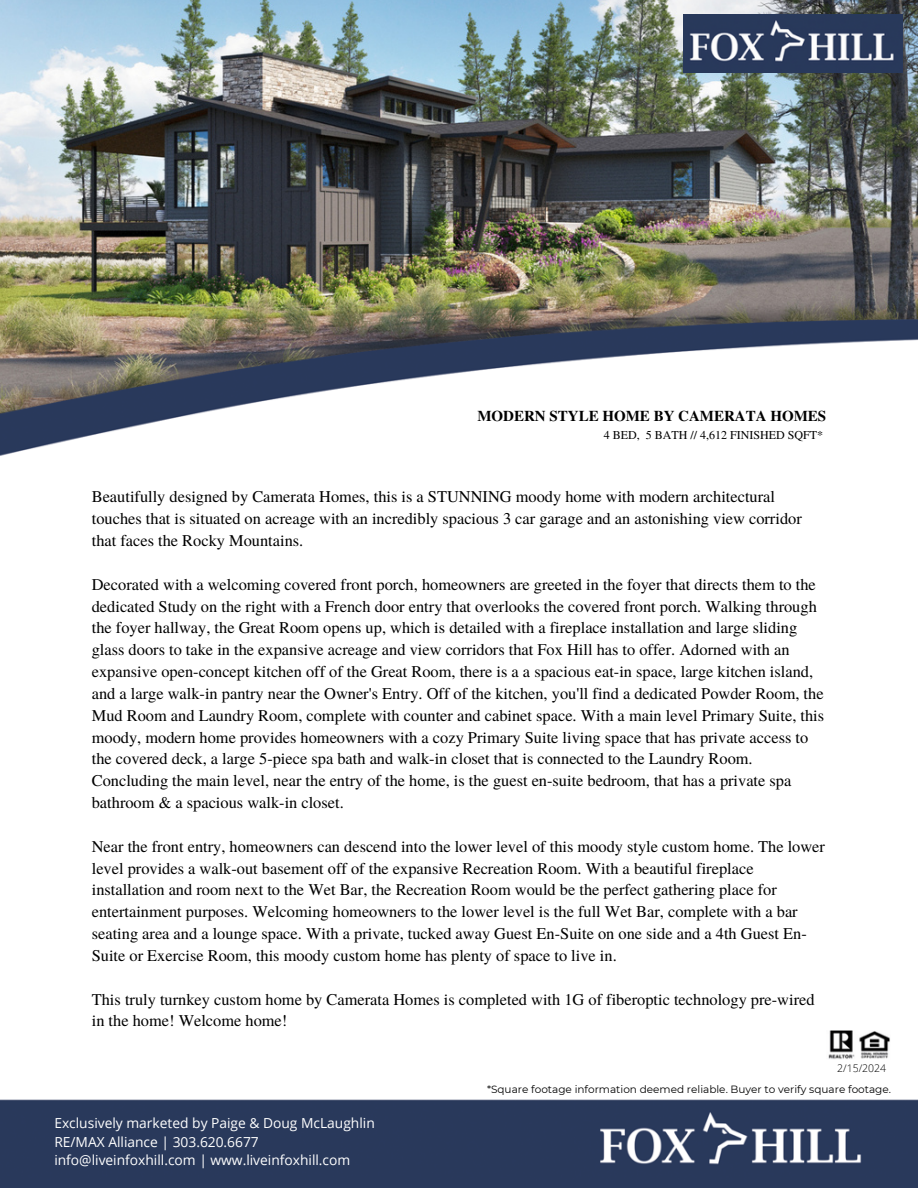
<style>
.page{position:relative;width:918px;height:1188px;background:#fff}
.page>*{position:absolute;margin:0;border:0;box-sizing:border-box;transform-origin:0 0}
.t1{font:16.35px/21.9px "Te X Gyre Termes";color:#000}
.t2{font:700 15px "Te X Gyre Termes";color:#000}
.t3{font:13.8px/18.5px "Open Sans";color:#fff}
.t4{font:12px "Te X Gyre Termes";color:#000}
.t5{font:10.5px "Montserrat";color:#000}
.t6{font:300 10.5px "Open Sans";color:#000}
</style>
<div class="page">
<img style="left:0;top:1099px;width:918px;height:89px">
<img style="left:828px;top:1030px;width:62px;height:29px">
<img style="left:0;top:0;width:918px;height:254px">
<img style="left:0;top:254px;width:918px;height:202px">
<img style="left:683px;top:14px;width:219px;height:59px">
<p class="t2" style="left:477px;top:404px;width:350px">MODERN STYLE HOME BY CAMERATA HOMES</p>
<p class="t4" style="left:604px;top:426px;width:221px">4 BED, 5 BATH // 4,612 FINISHED SQFT*</p>
<p class="t1" style="left:92px;top:485px;width:712px">Beautifully designed by Camerata Homes, this is a STUNNING moody home with modern architectural touches that is situated on acreage with an incredibly spacious 3 car garage and an astonishing view corridor that faces the Rocky Mountains.</p>
<h3 class="t1" style="left:92px;top:572px;width:734px">Decorated with a welcoming covered front porch, homeowners are greeted in the foyer that directs them to the dedicated Study on the right with a French door entry that overlooks the covered front porch. Walking through the foyer hallway, the Great Room opens up, which is detailed with a fireplace installation and large sliding glass doors to take in the expansive acreage and view corridors that Fox Hill has to offer. Adorned with an expansive open-concept kitchen off of the Great Room, there is a a spacious eat-in space, large kitchen island, and a large walk-in pantry near the Owner's Entry. Off of the kitchen, you'll find a dedicated Powder Room, the Mud Room and Laundry Room, complete with counter and cabinet space. With a main level Primary Suite, this moody, modern home provides homeowners with a cozy Primary Suite living space that has private access to the covered deck, a large 5-piece spa bath and walk-in closet that is connected to the Laundry Room.<br>Concluding the main level, near the entry of the home, is the guest en-suite bedroom, that has a private spa bathroom &amp; a spacious walk-in closet.</h3>
<h1 class="t1" style="left:92px;top:834px;width:735px">Near the front entry, homeowners can descend into the lower level of this moody style custom home. The lower level provides a walk-out basement off of the expansive Recreation Room. With a beautiful fireplace installation and room next to the Wet Bar, the Recreation Room would be the perfect gathering place for entertainment purposes. Welcoming homeowners to the lower level is the full Wet Bar, complete with a bar seating area and a lounge space. With a private, tucked away Guest En-Suite on one side and a 4th Guest En-Suite or Exercise Room, this moody custom home has plenty of space to live in.</h1>
<h1 class="t1" style="left:92px;top:987px;width:724px">This truly turnkey custom home by Camerata Homes is completed with 1G of fiberoptic technology pre-wired in the home! Welcome home!</h1>
<p class="t3" style="left:54px;top:1114px;width:322px">Exclusively marketed by Paige &amp; Doug McLaughlin<br>RE/MAX Alliance | 303.620.6677 info@liveinfoxhill.com | www.liveinfoxhill.com</p>
<p class="t6" style="left:837px;top:1061px;width:51px">2/15/2024</p>
<p class="t5" style="left:487px;top:1083px;width:406px">*Square footage information deemed reliable. Buyer to verify square footage.</p>
</div>
